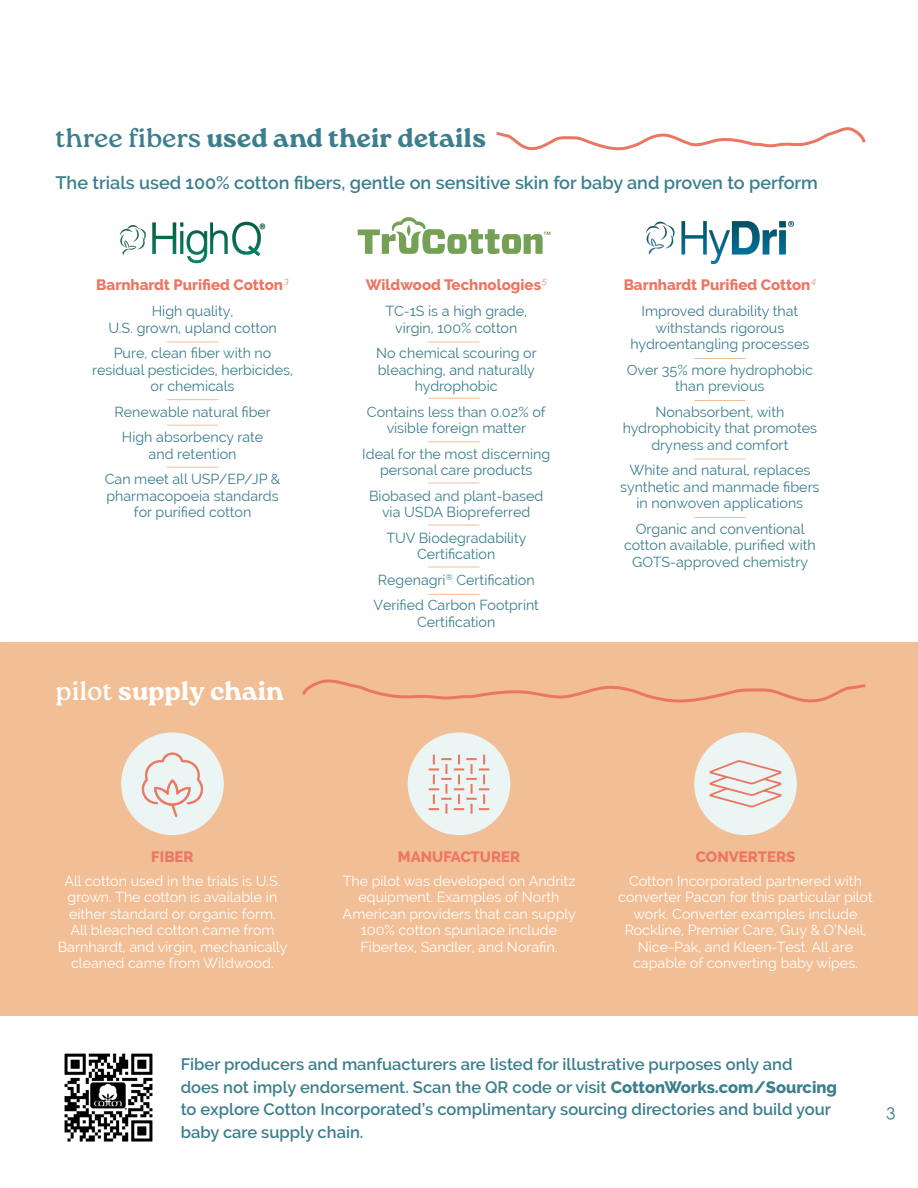
<style>
.page{position:relative;width:918px;height:1188px;background:#fff}
.page>*{position:absolute;margin:0;border:0;box-sizing:border-box;transform-origin:0 0}
.t1{font:900 27px "Roca";color:#3b7e8d}
.t2{font:900 27px "Roca";letter-spacing:-.005em;color:#fff}
.t3{font:600 18px "Raleway";color:#3b7e8d}
.t4{font:16.8px "Rounded Elegance";color:#3b7e8d}
.t5{font:600 16.5px/22.5px "Raleway";color:#3b7e8d}
.t6{font:800 15px "Raleway";color:#ea7764}
.t7{font:14.25px/16.5px "Raleway";color:#3b7e8d;text-align:center}
.t8{font:14.25px/16.5px "Raleway";color:#fff;text-align:center}
.s1{font-weight:400}
.s2{font-weight:800}
</style>
<div class="page">
<svg style="left:496px;top:127px;width:370px;height:24px"></svg>
<img style="left:119px;top:221px;width:147px;height:42px">
<hr style="left:167px;top:342px;width:51px;height:1px;background:#f2be96">
<svg style="left:358px;top:217px;width:192px;height:37px"></svg>
<hr style="left:428px;top:342px;width:52px;height:1px;background:#f2be96">
<hr style="left:428px;top:398px;width:52px;height:1px;background:#f2be96">
<hr style="left:428px;top:441px;width:52px;height:1px;background:#f2be96">
<hr style="left:428px;top:483px;width:52px;height:1px;background:#f2be96">
<img style="left:646px;top:221px;width:148px;height:42px">
<hr style="left:694px;top:358px;width:52px;height:1px;background:#f2be96">
<hr style="left:694px;top:400px;width:52px;height:1px;background:#f2be96">
<hr style="left:694px;top:459px;width:52px;height:1px;background:#f2be96">
<hr style="left:694px;top:517px;width:52px;height:1px;background:#f2be96">
<hr style="left:167px;top:399px;width:51px;height:1px;background:#f2be96">
<hr style="left:167px;top:425px;width:51px;height:1px;background:#f2be96">
<hr style="left:167px;top:467px;width:51px;height:1px;background:#f2be96">
<div style="left:1px;top:642px;width:917px;height:374px;background:#f2be96"></div>
<svg style="left:302px;top:679px;width:564px;height:24px"></svg>
<div style="left:121px;top:732px;width:103px;height:103px;background:#ebf5f3;border-radius:50%"></div>
<div style="left:408px;top:732px;width:102px;height:103px;background:#ebf5f3;border-radius:50%"></div>
<div style="left:694px;top:732px;width:103px;height:103px;background:#ebf5f3;border-radius:50%"></div>
<svg style="left:429px;top:755px;width:60px;height:59px"></svg>
<svg style="left:709px;top:760px;width:73px;height:48px"></svg>
<img style="left:64px;top:1053px;width:89px;height:89px">
<hr style="left:428px;top:525px;width:52px;height:1px;background:#f2be96">
<hr style="left:428px;top:567px;width:52px;height:1px;background:#f2be96">
<hr style="left:428px;top:594px;width:52px;height:1px;background:#f2be96">
<img style="left:132px;top:742px;width:81px;height:84px">
<h1 class="t1" style="left:56px;top:122px;width:432px"><span class="s1">three fibers</span> used and their details</h1>
<p class="t3" style="left:56px;top:172px;width:764px">The trials used 100% cotton fibers, gentle on sensitive skin for baby and proven to perform</p>
<p class="t6" style="left:96px;top:276px;width:194px">Barnhardt Purified Cotton<sup>3</sup></p>
<p class="t7" style="left:152px;top:303px;width:83px">High quality,</p>
<p class="t7" style="left:108px;top:319px;width:170px">U.S. grown, upland cotton</p>
<p class="t7" style="left:92px;top:345px;width:202px">Pure, clean fiber with no residual pesticides, herbicides, or chemicals</p>
<p class="t7" style="left:114px;top:403px;width:158px">Renewable natural fiber</p>
<p class="t7" style="left:122px;top:429px;width:143px">High absorbency rate and retention</p>
<p class="t7" style="left:105px;top:471px;width:177px">Can meet all USP/EP/JP &amp; pharmacopoeia standards for purified cotton</p>
<p class="t2" style="left:56px;top:675px;width:230px"><span class="s1">pilot</span> supply chain</p>
<p class="t6" style="left:366px;top:276px;width:183px">Wildwood Technologies<sup>5</sup></p>
<p class="t6" style="left:624px;top:276px;width:194px">Barnhardt Purified Cotton<sup>4</sup></p>
<p class="t7" style="left:630px;top:303px;width:180px">Improved durability that withstands rigorous hydroentangling processes</p>
<p class="t7" style="left:627px;top:361px;width:188px">Over 35% more hydrophobic than previous</p>
<p class="t7" style="left:623px;top:403px;width:196px">Nonabsorbent, with hydrophobicity that promotes dryness and comfort</p>
<p class="t7" style="left:620px;top:462px;width:201px">White and natural, replaces synthetic and manmade fibers in nonwoven applications</p>
<p class="t7" style="left:624px;top:520px;width:193px">Organic and conventional cotton available, purified with<br>GOTS-approved chemistry</p>
<p class="t7" style="left:385px;top:303px;width:143px">TC-1S is a high grade,</p>
<p class="t7" style="left:395px;top:319px;width:124px">virgin, 100% cotton</p>
<p class="t7" style="left:376px;top:345px;width:162px">No chemical scouring or bleaching, and naturally hydrophobic</p>
<p class="t7" style="left:367px;top:403px;width:180px">Contains less than 0.02% of visible foreign matter</p>
<p class="t7" style="left:362px;top:445px;width:189px">Ideal for the most discerning personal care products</p>
<p class="t7" style="left:369px;top:487px;width:176px">Biobased and plant-based</p>
<p class="t7" style="left:382px;top:504px;width:150px">via USDA Biopreferred</p>
<p class="t7" style="left:386px;top:529px;width:142px">TUV Biodegradability<br>Certification</p>
<p class="t7" style="left:378px;top:571px;width:159px">Regenagri<sup>®</sup> Certification</p>
<p class="t7" style="left:373px;top:597px;width:167px">Verified Carbon Footprint<br>Certification</p>
<p class="t6" style="left:151px;top:848px;width:44px">FIBER</p>
<p class="t6" style="left:398px;top:848px;width:124px">MANUFACTURER</p>
<p class="t6" style="left:696px;top:848px;width:101px">CONVERTERS</p>
<p class="t8" style="left:58px;top:872px;width:231px">All cotton used in the trials is U.S. grown. The cotton is available in either standard or organic form.<br>All bleached cotton came from<br>Barnhardt, and virgin, mechanically cleaned came from Wildwood.</p>
<p class="t8" style="left:343px;top:872px;width:235px">The pilot was developed on Andritz equipment. Examples of North<br>American providers that can supply<br>100% cotton spunlace include<br>Fibertex, Sandler, and Norafin.</p>
<p class="t8" style="left:618px;top:872px;width:256px">Cotton Incorporated partnered with converter Pacon for this particular pilot work. Converter examples include Rockline, Premier Care, Guy &amp; O’Neil, Nice-Pak, and Kleen-Test. All are capable of converting baby wipes.</p>
<p class="t5" style="left:181px;top:1053px;width:658px">Fiber producers and manfuacturers are listed for illustrative purposes only and<br>does not imply endorsement. Scan the QR code or visit <span class="s2">CottonWorks.com/Sourcing </span>to explore Cotton Incorporated’s complimentary sourcing directories and build your baby care supply chain.</p>
<p class="t4" style="left:886px;top:1103px;width:11px">3</p>
</div>
